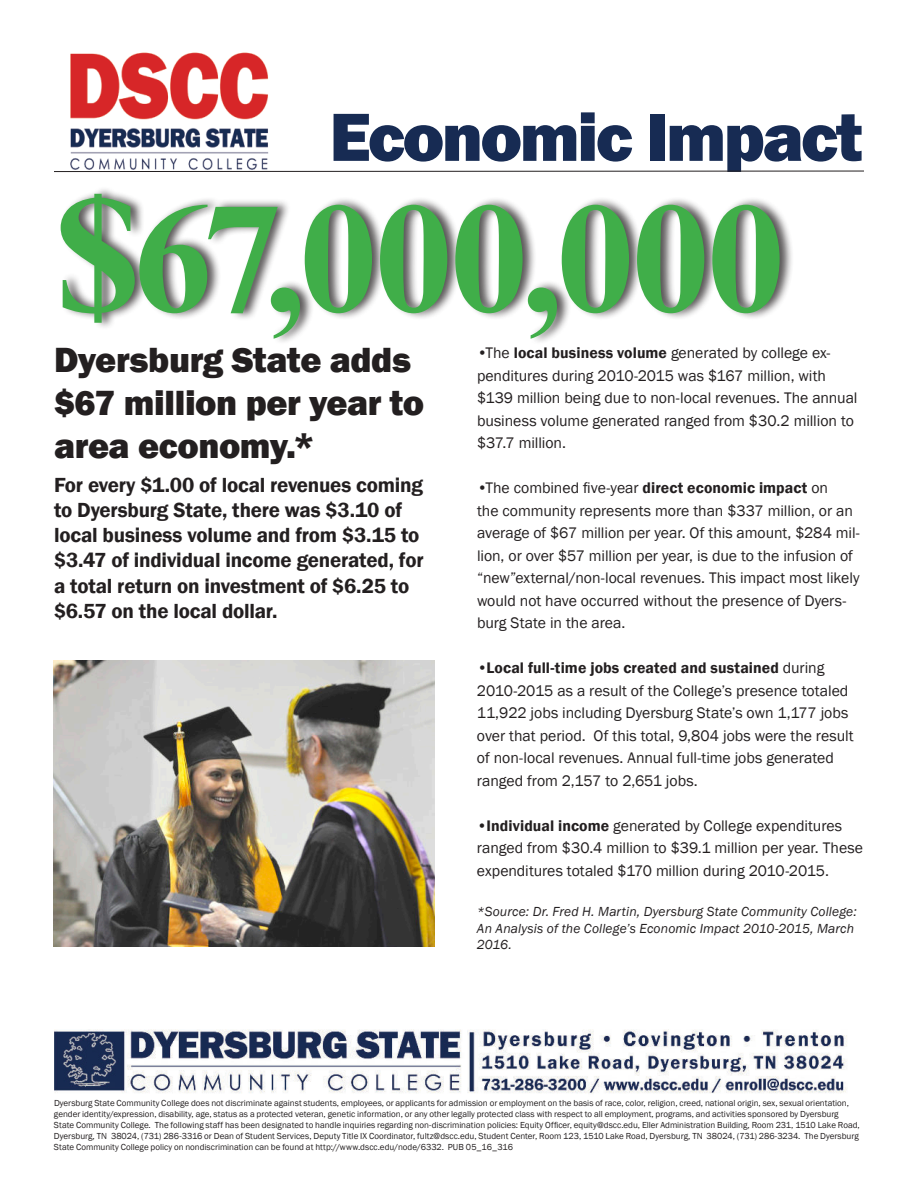
<style>
.page{position:relative;width:918px;height:1188px;background:#fff}
.page>*{position:absolute;margin:0;border:0;box-sizing:border-box;transform-origin:0 0}
.t1{font:700 157.5px "Times New Roman";letter-spacing:-.02em;color:#40ae49}
.t2{font:800 70.5px "Franklin Gothic";letter-spacing:-.035em;color:#172b53}
.t3{font:800 36px/43.2px "Franklin Gothic";letter-spacing:-.01em;color:#231f20}
.t4{font:600 21px/25.2px "Franklin Gothic";letter-spacing:-.01em;color:#231f20}
.t5{font:15.75px/22.5px "Franklin Gothic";letter-spacing:-.005em;color:#231f20}
.t6{font:italic 13.5px/16.2px "Franklin Gothic";letter-spacing:.01em;color:#231f20}
.t7{font:9px/10.8px "Franklin Gothic";color:#231f20}
.s1{font-size:172.5px}
.s2{font-weight:600}
</style>
<div class="page">
<img style="left:61px;top:52px;width:214px;height:121px">
<svg style="left:54px;top:171px;width:810px;height:1px"></svg>
<div style="left:60px;top:186px;width:734px;height:160px;background:#231f20;opacity:.75"></div>
<img style="left:54px;top:1029px;width:793px;height:65px">
<img style="left:53px;top:660px;width:381px;height:286px">
<h2 class="t2" style="left:329px;top:108px;width:535px">Economic Impact</h2>
<h1 class="t1" style="left:54px;top:204px;width:733px"><span class="s1">$</span>67,000,000</h1>
<h3 class="t3" style="left:54px;top:340px;width:372px">Dyersburg State adds $67 million per year to area economy.*</h3>
<h3 class="t4" style="left:54px;top:473px;width:371px">For every $1.00 of local revenues coming to Dyersburg State, there was $3.10 of local business volume and from $3.15 to $3.47 of individual income generated, for a total return on investment of $6.25 to $6.57 on the local dollar.</h3>
<p class="t5" style="left:477px;top:342px;width:382px">•The <span class="s2">local business volume</span> generated by college ex&shy;penditures during 2010-2015 was $167 million, with $139 million being due to non-local revenues. The annual business volume generated ranged from $30.2 million to $37.7 million.</p>
<p class="t5" style="left:477px;top:477px;width:384px">•The combined five-year <span class="s2">direct economic impact</span> on<br>the community represents more than $337 million, or an average of $67 million per year. Of this amount, $284 mil&shy;lion, or over $57 million per year, is due to the infusion of “new”external/non-local revenues. This impact most likely would not have occurred without the presence of Dyers&shy;burg State in the area.</p>
<p class="t5" style="left:477px;top:657px;width:378px">•<span class="s2">Local full-time jobs created and sustained</span> during 2010-2015 as a result of the College’s presence totaled 11,922 jobs including Dyersburg State’s own 1,177 jobs over that period. Of this total, 9,804 jobs were the result of non-local revenues. Annual full-time jobs generated ranged from 2,157 to 2,651 jobs.</p>
<p class="t5" style="left:477px;top:815px;width:388px">•<span class="s2">Individual income</span> generated by College expenditures ranged from $30.4 million to $39.1 million per year. These expenditures totaled $170 million during 2010-2015.</p>
<p class="t6" style="left:477px;top:905px;width:381px">*Source: Dr. Fred H. Martin, Dyersburg State Community College:<br>An Analysis of the College’s Economic Impact 2010-2015, March<br>2016.</p>
<p class="t7" style="left:54px;top:1099px;width:807px">Dyersburg State Community College does not discriminate against students, employees, or applicants for admission or employment on the basis of race, color, religion, creed, national origin, sex, sexual orientation, gender identity/expression, disability, age, status as a protected veteran, genetic information, or any other legally protected class with respect to all employment, programs, and activities sponsored by Dyersburg State Community College. The following staff has been designated to handle inquiries regarding non-discrimination policies: Equity Officer, equity@dscc.edu, Eller Administration Building, Room 231, 1510 Lake Road, Dyersburg, TN 38024, (731) 286-3316 or Dean of Student Services, Deputy Title IX Coordinator, fultz@dscc.edu, Student Center, Room 123, 1510 Lake Road, Dyersburg, TN 38024, (731) 286-3234. The Dyersburg State Community College policy on nondiscrimination can be found at http://www.dscc.edu/node/6332. PUB 05_16_316</p>
</div>
